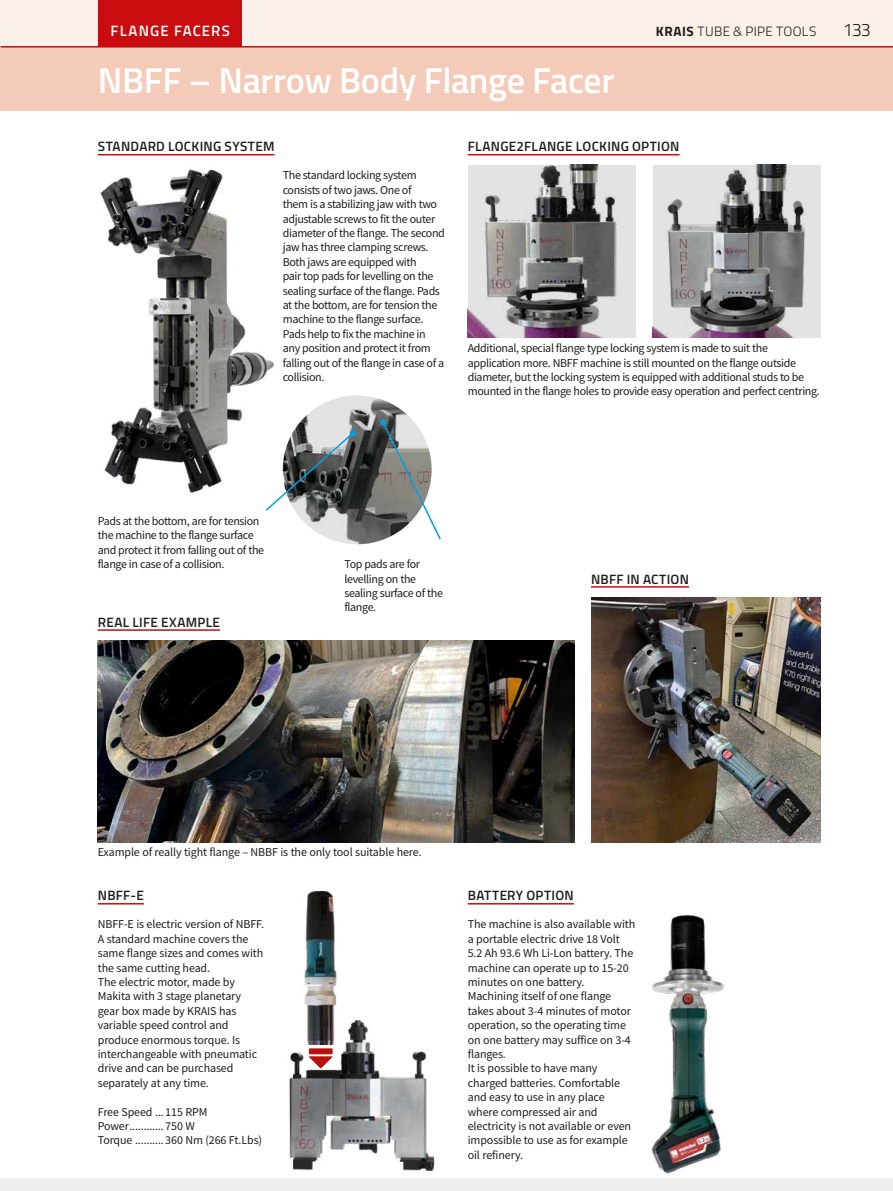
<style>
.page{position:relative;width:893px;height:1191px;background:#fff}
.page>*{position:absolute;margin:0;border:0;box-sizing:border-box;transform-origin:0 0}
.t1{font:600 36px "Titillium Web";letter-spacing:-.01em;color:#fff}
.t2{font:300 18px "Titillium Web";color:#1d1d1b}
.t3{font:600 15px "Titillium Web";letter-spacing:.075em;color:#fff}
.t4{font:600 13.5px "Titillium Web";letter-spacing:.02em;color:#1d1d1b}
.t5{font:300 13.5px "Titillium Web";letter-spacing:.02em;color:#1d1d1b}
.t6{font:12px/14.4px "Source Sans Pro";letter-spacing:-.01em;color:#1d1d1b}
.t7{font:12px/14.4px "Source Sans Pro";letter-spacing:-.03em;color:#1d1d1b}
.s1{font-weight:700}
</style>
<div class="page">
<div style="left:1px;top:0;width:892px;height:47px;background:#fcf0eb"></div>
<div style="left:98px;top:0;width:144px;height:59px;background:#c90c0f"></div>
<div style="left:1px;top:47px;width:892px;height:64px;background:#f4cab8"></div>
<hr style="left:1px;top:46px;width:892px;height:2px;background:#c90c0f">
<div style="left:0;top:1178px;width:893px;height:13px;background:#ededed"></div>
<hr style="left:98px;top:154px;width:176px;height:1px;background:#c90c0f">
<hr style="left:468px;top:154px;width:212px;height:1px;background:#c90c0f">
<img style="left:652px;top:914px;width:72px;height:259px">
<hr style="left:98px;top:903px;width:46px;height:1px;background:#c90c0f">
<hr style="left:468px;top:903px;width:106px;height:1px;background:#c90c0f">
<hr style="left:591px;top:586px;width:98px;height:1px;background:#c90c0f">
<hr style="left:98px;top:629px;width:122px;height:2px;background:#c90c0f">
<img style="left:304px;top:890px;width:35px;height:127px">
<img style="left:289px;top:1017px;width:146px;height:154px">
<img style="left:100px;top:169px;width:174px;height:324px">
<img style="left:468px;top:165px;width:168px;height:173px">
<img style="left:653px;top:165px;width:168px;height:173px">
<img style="left:283px;top:395px;width:149px;height:149px;border-radius:74px">
<svg style="left:380px;top:419px;width:61px;height:122px"></svg>
<svg style="left:264px;top:430px;width:92px;height:82px"></svg>
<img style="left:591px;top:597px;width:230px;height:245px">
<img style="left:98px;top:640px;width:476px;height:202px">
<p class="t3" style="left:111px;top:20px;width:111px">Flange Facers</p>
<p class="t5" style="left:656px;top:22px;width:162px"><span class="s1">KRAIS</span> TUBE &amp; PIPE TOOLS</p>
<h2 class="t2" style="left:843px;top:17px;width:30px">133</h2>
<h1 class="t1" style="left:98px;top:53px;width:518px">N BFF – Narrow Body Flange Facer</h1>
<p class="t4" style="left:98px;top:136px;width:25px">STANDA</p>
<p class="t4" style="left:148px;top:136px;width:118px">RD LOCKING SYSTEM</p>
<p class="t4" style="left:468px;top:136px;width:17px">FLANGE</p>
<p class="t4" style="left:517px;top:136px;width:24px">2FLANGE</p>
<p class="t4" style="left:576px;top:136px;width:95px">LOCKING OPTION</p>
<p class="t7" style="left:283px;top:168px;width:164px">The standard locking system consists of two jaws. One of<br>them is a stabilizing jaw with two adjustable screws to fit the outer diameter of the flange. The second jaw has three clamping screws.<br>Both jaws are equipped with<br>pair top pads for levelling on the sealing surface of the flange. Pads at the bottom, are for tension the machine to the flange surface.<br>Pads help to fix the machine in any position and protect it from falling out of the flange in case of a collision.</p>
<p class="t7" style="left:468px;top:341px;width:354px">Additional, special flange type locking system is made to suit the application more. NBFF machine is still mounted on the flange outside diameter, but the locking system is equipped with additional studs to be mounted in the flange holes to provide easy operation and perfect centring.</p>
<p class="t7" style="left:98px;top:514px;width:168px">Pads at the bottom, are for tension the machine to the flange surface and protect it from falling out of the flange in case of a collision.</p>
<p class="t4" style="left:98px;top:612px;width:17px">REAL</p>
<p class="t4" style="left:132px;top:612px;width:39px">LIFE EXAM</p>
<p class="t4" style="left:198px;top:612px;width:16px">PLE</p>
<p class="t7" style="left:344px;top:557px;width:100px">Top pads are for levelling on the sealing surface of the flange.</p>
<p class="t4" style="left:591px;top:568px;width:89px">NBFF IN ACTION</p>
<p class="t6" style="left:98px;top:845px;width:325px">Example of really tight flange – NBBF is the only tool suitable here.</p>
<p class="t4" style="left:98px;top:885px;width:46px">NBFF-E</p>
<p class="t6" style="left:98px;top:917px;width:168px">NBFF-E is electric version of NBFF.<br>A standard machine covers the same flange sizes and comes with the same cutting head.<br>The electric motor, made by<br>Makita with 3 stage planetary gear box made by KRAIS has variable speed control and produce enormous torque. Is interchangeable with pneumatic drive and can be purchased separately at any time.</p>
<p class="t6" style="left:98px;top:1104px;width:166px">Free Speed ...115 RPM<br>Power............750 W<br>Torque ..........360 Nm (266 Ft.Lbs)</p>
<p class="t4" style="left:468px;top:885px;width:97px">BATTERY OPTION</p>
<p class="t6" style="left:468px;top:917px;width:169px">The machine is also available with a portable electric drive 18 Volt<br>5.2 Ah 93.6 Wh Li-Lon battery. The machine can operate up to 15-20 minutes on one battery.<br>Machining itself of one flange takes about 3-4 minutes of motor operation, so the operating time on one battery may suffice on 3-4 flanges.<br>It is possible to have many charged batteries. Comfortable and easy to use in any place where compressed air and electricity is not available or even impossible to use as for example oil refinery.</p>
</div>
